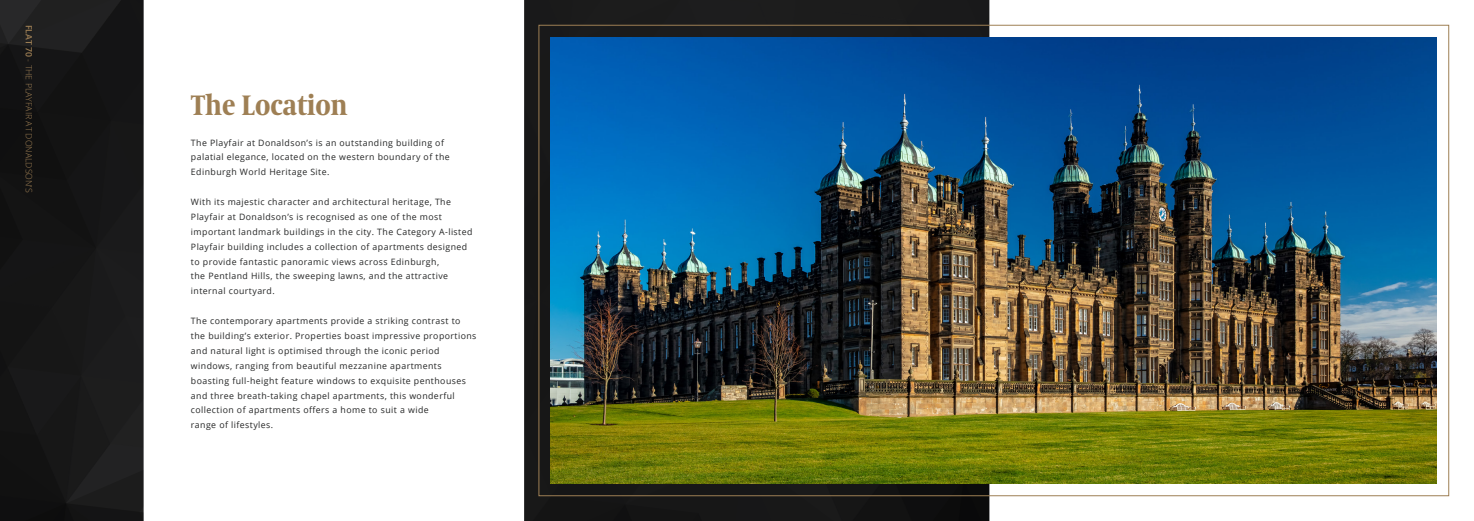
<style>
.page{position:relative;width:1474px;height:521px;background:#fff}
.page>*{position:absolute;margin:0;border:0;box-sizing:border-box;transform-origin:0 0}
.t1{font:700 28px "Coranto 2 Headline";color:#9e7f54}
.t2{font:8.75px/14.9px "Open Sans";letter-spacing:.05em;color:#262727}
.t3{font:300 8.75px "Open Sans";color:#9e7f54}
.s1{font-weight:600}
</style>
<div class="page">
<img style="left:0;top:0;width:989px;height:521px">
<img style="left:551px;top:37px;width:885px;height:447px">
<p class="t3" style="left:35px;top:25px;width:169px;rotate:90deg"><span class="s1">FLAT 70</span> - THE PLAYFAIR AT DONALDSON’S</p>
<h1 class="t1" style="left:191px;top:83px;width:158px">The Location</h1>
<p class="t2" style="left:191px;top:135px;width:260px">The Playfair at Donaldson’s is an outstanding building of palatial elegance, located on the western boundary of the<br>Edinburgh World Heritage Site.</p>
<p class="t2" style="left:191px;top:194px;width:283px">With its majestic character and architectural heritage, The Playfair at Donaldson’s is recognised as one of the most important landmark buildings in the city. The Category A-listed Playfair building includes a collection of apartments designed to provide fantastic panoramic views across Edinburgh,<br>the Pentland Hills, the sweeping lawns, and the attractive internal courtyard.</p>
<p class="t2" style="left:191px;top:313px;width:287px">The contemporary apartments provide a striking contrast to the building’s exterior. Properties boast impressive proportions and natural light is optimised through the iconic period windows, ranging from beautiful mezzanine apartments boasting full-height feature windows to exquisite penthouses and three breath-taking chapel apartments, this wonderful collection of apartments offers a home to suit a wide<br>range of lifestyles.</p>
</div>
